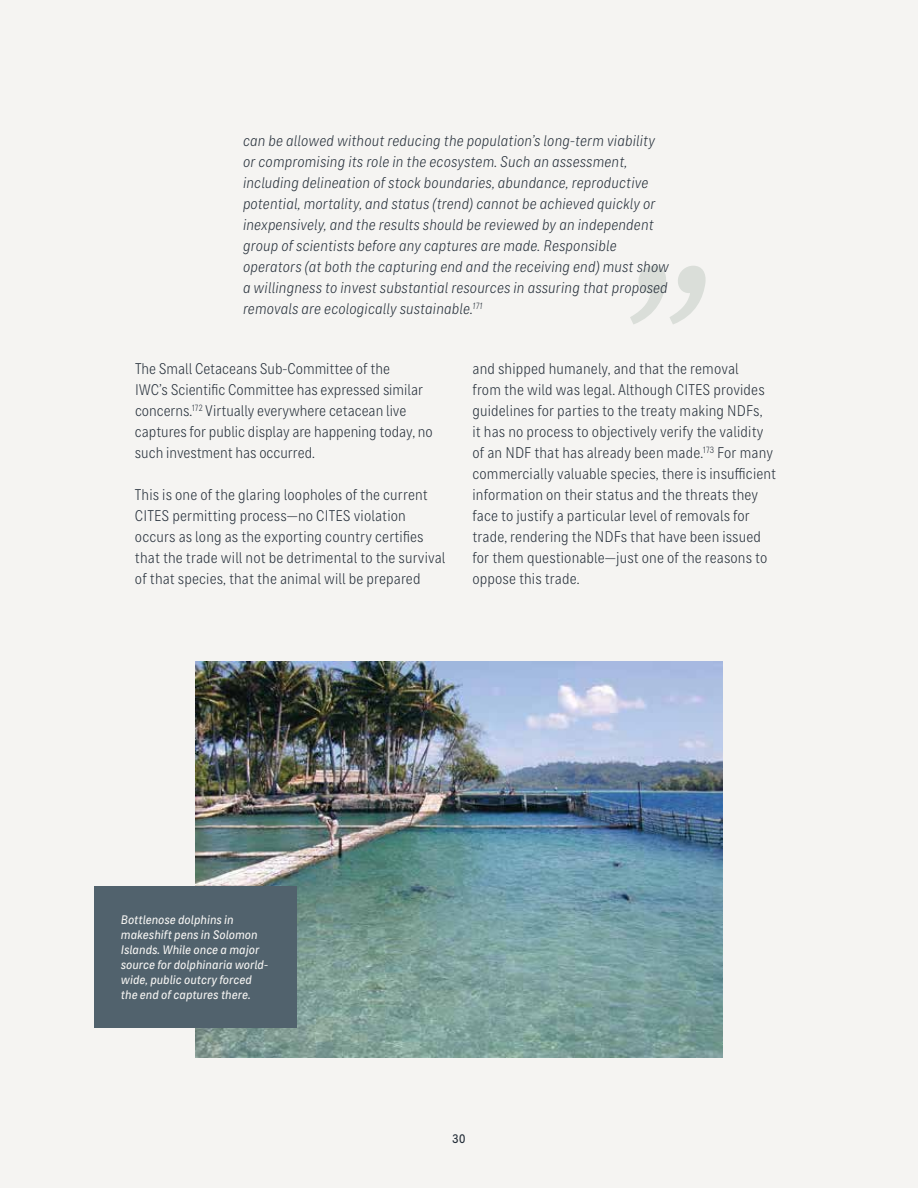
<style>
.page{position:relative;width:918px;height:1188px;background:#f5f4f2}
.page>*{position:absolute;margin:0;border:0;box-sizing:border-box;transform-origin:0 0}
.t1{font:300 15px/21px "Bruta Glb Condensed";letter-spacing:.01em;color:#232d38}
.t2{font:italic 300 15px/21px "Bruta Glb Condensed";letter-spacing:.01em;color:#232d38}
.t3{font:italic 12px/15px "Bruta Glb Condensed";color:#f5f4f2}
.t4{font:12px "Bruta Glb Condensed";color:#232d38}
</style>
<div class="page">
<svg style="left:630px;top:266px;width:76px;height:58px"></svg>
<img style="left:195px;top:661px;width:528px;height:396px">
<div style="left:94px;top:886px;width:202px;height:142px;background:#51626d"></div>
<p class="t2" style="left:243px;top:129px;width:428px">can be allowed without reducing the population’s long-term viability or compromising its role in the ecosystem. Such an assessment, including delineation of stock boundaries, abundance, reproductive potential, mortality, and status (trend) cannot be achieved quickly or inexpensively, and the results should be reviewed by an independent group of scientists before any captures are made. Responsible operators (at both the capturing end and the receiving end) must show a willingness to invest substantial resources in assuring that proposed removals are ecologically sustainable.<sup>171</sup></p>
<p class="t1" style="left:135px;top:356px;width:299px">The Small Cetaceans Sub-Committee of the<br>IWC’s Scientific Committee has expressed similar concerns.<sup>172</sup> Virtually everywhere cetacean live captures for public display are happening today, no such investment has occurred.</p>
<p class="t1" style="left:135px;top:482px;width:312px">This is one of the glaring loopholes of the current CITES permitting process—no CITES violation occurs as long as the exporting country certifies that the trade will not be detrimental to the survival of that species, that the animal will be prepared</p>
<p class="t1" style="left:472px;top:356px;width:305px">and shipped humanely, and that the removal<br>from the wild was legal. Although CITES provides guidelines for parties to the treaty making NDFs,<br>it has no process to objectively verify the validity of an NDF that has already been made.<sup>173</sup> For many commercially valuable species, there is insufficient information on their status and the threats they face to justify a particular level of removals for trade, rendering the NDFs that have been issued for them questionable—just one of the reasons to oppose this trade.</p>
<p class="t3" style="left:121px;top:911px;width:149px">Bottlenose dolphins in makeshift pens in Solomon<br>Islands. While once a major source for dolphinaria world&shy;wide, public outcry forced the end of captures there.</p>
<p class="t4" style="left:452px;top:1129px;width:15px">30</p>
</div>
